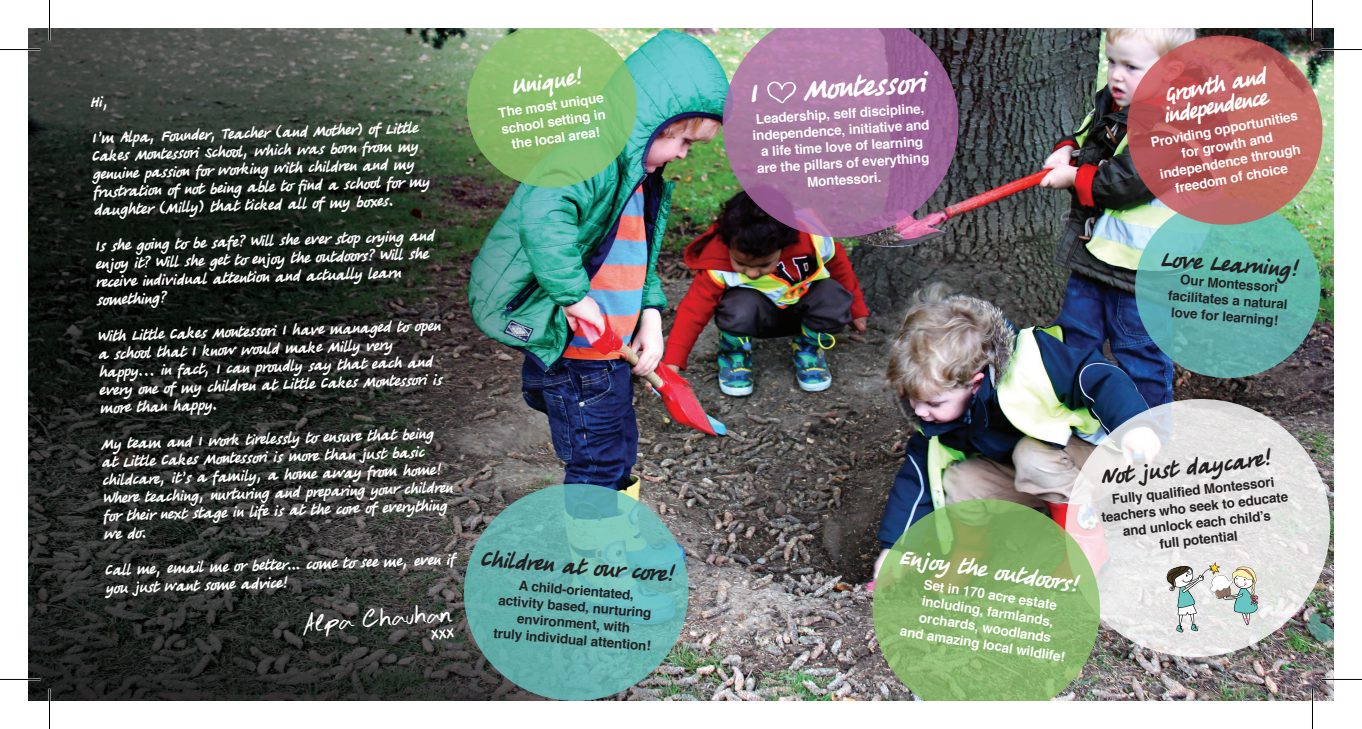
<style>
.page{position:relative;width:1362px;height:729px;background:#fff}
.page>*{position:absolute;margin:0;border:0;box-sizing:border-box;transform-origin:0 0}
.t1{font:31.5px "Hand Test";color:#fff}
.t2{font:27px "Tatiana";color:#fff}
.t3{font:21px "Tatiana";color:#231f20}
.t4{font:21px/21px "Tatiana";color:#fff}
.t5{font:14.25px/17.9px "Tatiana";color:#fff}
.t6{font:700 13.5px/16.5px "Helvetica";color:#fff;text-align:center}
.t7{font:700 13.5px/16.5px "Helvetica";color:#231f20;text-align:center}
</style>
<div class="page">
<img style="left:28px;top:28px;width:1306px;height:672px">
<img style="left:1065px;top:399px;width:265px;height:257px">
<svg style="left:722px;top:28px;width:236px;height:209px;background:#986f91"></svg>
<svg style="left:873px;top:498px;width:227px;height:202px;background:#89a871"></svg>
<svg style="left:464px;top:483px;width:225px;height:217px;background:#68a3a1"></svg>
<img style="left:1166px;top:562px;width:93px;height:70px">
<svg style="left:467px;top:28px;width:170px;height:159px;background:#81b673"></svg>
<img style="left:1127px;top:35px;width:195px;height:343px">
<svg style="left:767px;top:81px;width:29px;height:22px"></svg>
<hr style="left:0;top:678px;width:40px;height:2px;background:#fff">
<hr style="left:1321px;top:678px;width:41px;height:2px;background:#fff">
<hr style="left:1311px;top:0;width:2px;height:41px;background:#fff">
<hr style="left:1311px;top:688px;width:2px;height:40px;background:#fff">
<hr style="left:0;top:49px;width:40px;height:1px;background:#000">
<hr style="left:1321px;top:49px;width:41px;height:1px;background:#000">
<hr style="left:0;top:679px;width:40px;height:1px;background:#000">
<hr style="left:1321px;top:679px;width:41px;height:1px;background:#000">
<hr style="left:49px;top:0;width:1px;height:41px;background:#000">
<hr style="left:49px;top:688px;width:1px;height:40px;background:#000">
<hr style="left:1312px;top:0;width:1px;height:41px;background:#000">
<hr style="left:1312px;top:688px;width:1px;height:40px;background:#000">
<svg style="left:91px;top:96px;width:15px;height:14px"></svg>
<svg style="left:431px;top:627px;width:23px;height:12px"></svg>
<svg style="left:751px;top:85px;width:7px;height:17px"></svg>
<p class="t5" style="left:91px;top:131px;width:338px;rotate:-2deg">I’m Alpa, Founder, Teacher (and Mother) of Little Cakes Montessori School, which was born from my genuine passion for working with children and my frustration of not being able to find a school for my daughter (Milly) that ticked all of my boxes.</p>
<p class="t5" style="left:95px;top:239px;width:341px;rotate:-2deg">Is she going to be safe? Will she ever stop crying and enjoy it? Will she get to enjoy the outdoors? Will she receive individual attention and actually learn something?</p>
<p class="t5" style="left:98px;top:329px;width:345px;rotate:-2deg">With Little Cakes Montessori I have managed to open a school that I know would make Milly very happy... in fact, I can proudly say that each and every one of my children at Little Cakes Montessori is more than happy.</p>
<p class="t5" style="left:101px;top:437px;width:352px;rotate:-2deg">My team and I work tirelessly to ensure that being at Little Cakes Montessori is more than just basic childcare, it’s a family, a home away from home!<br>Where teaching, nurturing and preparing your children for their next stage in life is at the core of everything we do.</p>
<p class="t5" style="left:105px;top:563px;width:352px;rotate:-2deg">Call me, email me or better… come to see me, even if you just want some advice!</p>
<h1 class="t1" style="left:301px;top:602px;width:151px;rotate:-4deg">Alpa Chauhan</h1>
<h3 class="t4" style="left:511px;top:78px;width:73px;rotate:-8deg">Unique!</h3>
<p class="t6" style="left:497px;top:104px;width:108px;rotate:-8deg">The most unique school setting in the local area!</p>
<h3 class="t3" style="left:483px;top:545px;width:196px;rotate:5deg">Children at our core!</h3>
<p class="t7" style="left:499px;top:575px;width:159px;rotate:5deg">A child-orientated, activity based, nurturing environment, with<br>truly individual attention!</p>
<h2 class="t2" style="left:803px;top:74px;width:125px;rotate:-4deg">Montessori</h2>
<p class="t6" style="left:751px;top:112px;width:179px;rotate:-4deg">Leadership, self discipline, independence, initiative and a life time love of learning are the pillars of everything<br>Montessori.</p>
<h3 class="t4" style="left:1159px;top:86px;width:109px;rotate:-10deg">Growth and independence</h3>
<p class="t6" style="left:1149px;top:134px;width:151px;rotate:-10deg">Providing opportunities for growth and independence through freedom of choice</p>
<h3 class="t3" style="left:1162px;top:247px;width:140px;rotate:4deg">Love Learning!</h3>
<p class="t7" style="left:1170px;top:271px;width:121px;rotate:4deg">Our Montessori facilitates a natural love for learning!</p>
<h3 class="t4" style="left:901px;top:548px;width:183px;rotate:9deg">Enjoy the outdoors!</h3>
<p class="t6" style="left:909px;top:573px;width:168px;rotate:9deg">Set in 170 acre estate including, farmlands, orchards, woodlands<br>and amazing local wildlife!</p>
<h3 class="t3" style="left:1099px;top:464px;width:174px;rotate:-6deg">Not just daycare!</h3>
<p class="t7" style="left:1099px;top:492px;width:189px;rotate:-6deg">Fully qualified Montessori teachers who seek to educate and unlock each child’s<br>full potential</p>
</div>
